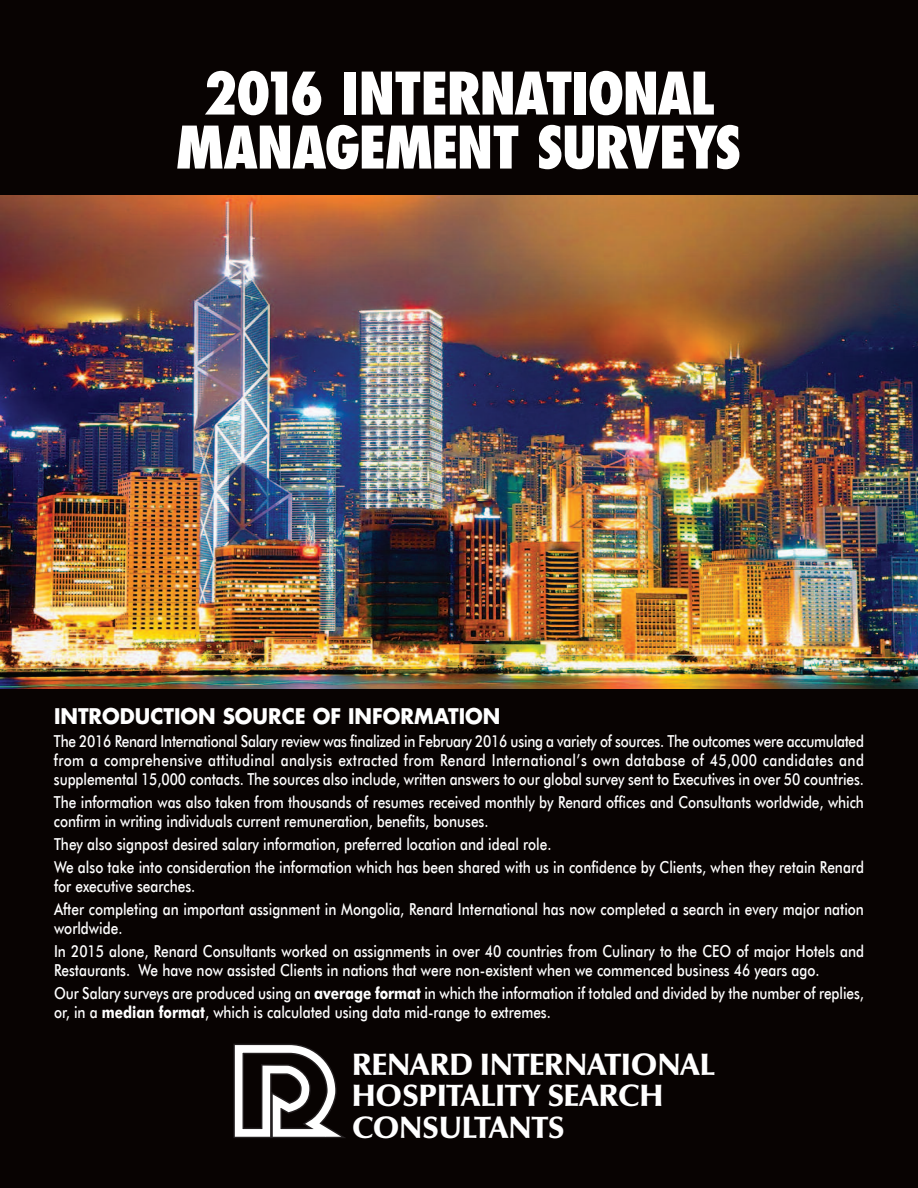
<style>
.page{position:relative;width:918px;height:1188px;background:#080302}
.page>*{position:absolute;margin:0;border:0;box-sizing:border-box;transform-origin:0 0}
.t1{font:800 condensed 57px/54px "Futura";letter-spacing:-.035em;color:#fff;text-align:center}
.t2{font:900 30.75px/31.2px "Optima";letter-spacing:-.02em;color:#fff}
.t3{font:700 21px "Futura";color:#fff;scale:.95 1}
.t4{font:500 16.5px/23.2px "Futura BT";color:#fff;scale:.83 1}
.s1{font-weight:700}
</style>
<div class="page">
<img style="left:0;top:196px;width:918px;height:493px">
<svg style="left:233px;top:1044px;width:113px;height:94px"></svg>
<h1 class="t1" style="left:176px;top:72px;width:567px">2016 INTERNATIONAL<br>MANAGEMENT SURVEYS</h1>
<p class="t3" style="left:54px;top:706px;width:471px">INTRODUCTION SOURCE OF INFORMATION</p>
<p class="t4" style="left:54px;top:732px;width:977px;line-height:18.8px;text-align:justify">The 2016 Renard International Salary review was finalized in February 2016 using a variety of sources. The outcomes were accumulated from a comprehensive attitudinal analysis extracted from Renard International’s own database of 45,000 candidates and supplemental 15,000 contacts. The sources also include, written answers to our global survey sent to Executives in over 50 countries.</p>
<p class="t4" style="left:54px;top:793px;width:977px;line-height:18.8px">The information was also taken from thousands of resumes received monthly by Renard offices and Consultants worldwide, which confirm in writing individuals current remuneration, benefits, bonuses.</p>
<p class="t4" style="left:54px;top:832px;width:977px">They also signpost desired salary information, preferred location and ideal role.<br>We also take into consideration the information which has been shared with us in confidence by Clients, when they retain Renard</p>
<p class="t4" style="left:54px;top:874px;width:977px">for executive searches.<br>After completing an important assignment in Mongolia, Renard International has now completed a search in every major nation</p>
<p class="t4" style="left:54px;top:916px;width:977px">worldwide.<br>In 2015 alone, Renard Consultants worked on assignments in over 40 countries from Culinary to the CEO of major Hotels and</p>
<p class="t4" style="left:54px;top:958px;width:977px">Restaurants. We have now assisted Clients in nations that were non-existent when we commenced business 46 years ago.<br>Our Salary surveys are produced using an <span class="s1">average format</span> in which the information if totaled and divided by the number of replies,</p>
<p class="t4" style="left:54px;top:1000px;width:600px">or, in a <span class="s1">median format</span>, which is calculated using data mid-range to extremes.</p>
<h2 class="t2" style="left:352px;top:1052px;width:365px">RENARD INTERNATIONAL<br>HOSPITALITY SEARCH<br>CONSULTANTS</h2>
</div>
